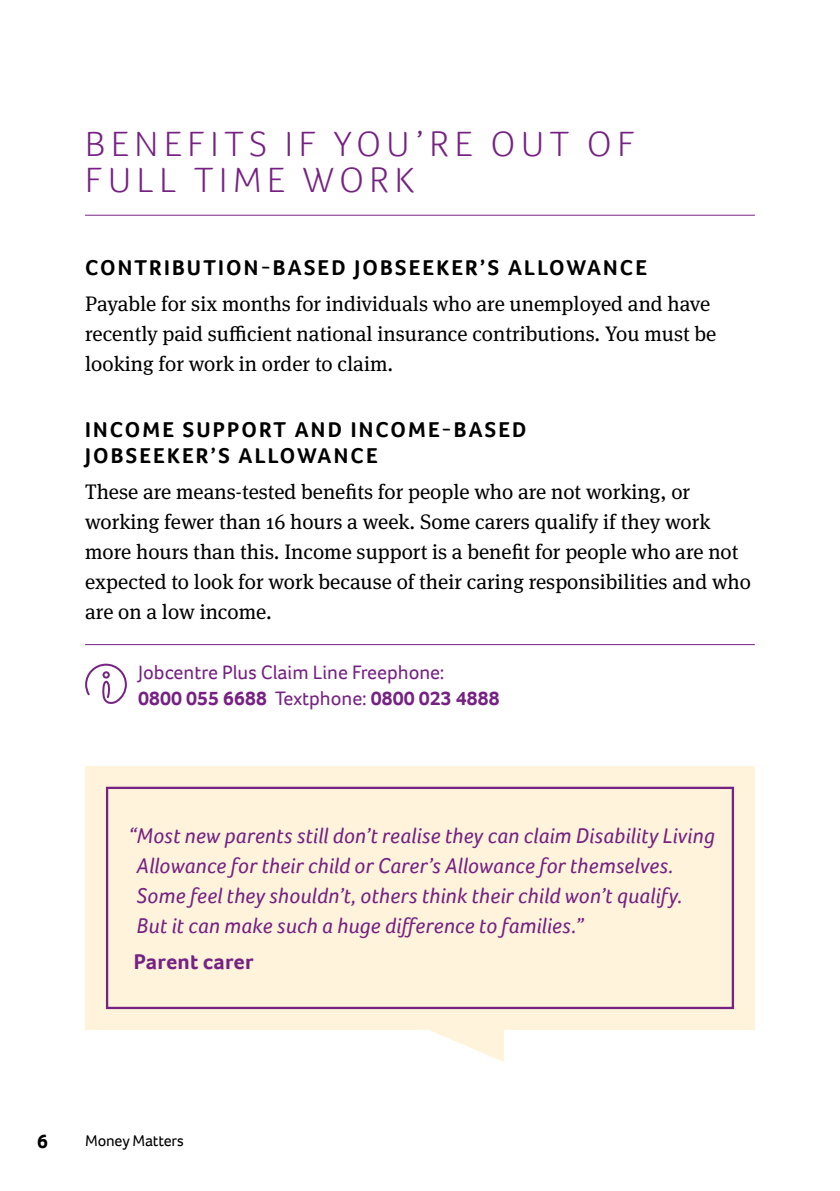
<style>
.page{position:relative;width:840px;height:1191px;background:#fff}
.page>*{position:absolute;margin:0;border:0;box-sizing:border-box;transform-origin:0 0}
.t1{font:300 36px/36px "Foco";letter-spacing:.155em;color:#762283}
.t2{font:italic 22px/30px "Foco";letter-spacing:.005em;color:#762283}
.t3{font:700 22px/26.4px "Foco";letter-spacing:.1em;color:#000}
.t4{font:700 22px "Foco";letter-spacing:.01em;color:#762283}
.t5{font:21px/30px "Meta Serif OT";color:#000}
.t6{font:20px/26px "Foco";color:#762283}
.t7{font:700 20px "Foco";color:#000}
.t8{font:16px "Foco";letter-spacing:-.01em;color:#000}
.s1{font-weight:700}
</style>
<div class="page">
<hr style="left:85px;top:215px;width:669px;height:1px;background:#762283">
<hr style="left:85px;top:644px;width:669px;height:1px;background:#762283">
<svg style="left:85px;top:663px;width:42px;height:41px"></svg>
<div style="left:85px;top:766px;width:669px;height:264px;background:#fff4db"></div>
<div style="left:106px;top:786px;width:627px;height:223px;border:2px solid #762283"></div>
<svg style="left:430px;top:1030px;width:74px;height:32px"></svg>
<h1 class="t1" style="left:85px;top:125px;width:550px">B ENEFITS IF YOU’RE OUT OF<br>FULL TIME WORK</h1>
<p class="t3" style="left:85px;top:254px;width:563px">CONTRIBUTION-BASED JOBSEEKER’S ALLOWANCE</p>
<p class="t5" style="left:85px;top:288px;width:632px">Payable for six months for individuals who are unemployed and have recently paid sufficient national insurance contributions. You must be looking for work in order to claim.</p>
<p class="t3" style="left:85px;top:416px;width:440px">INCOME SUPPORT AND INCOME-BASED<br>JOBSEEKER’S ALLOWANCE</p>
<p class="t5" style="left:85px;top:477px;width:667px">These are means-tested benefits for people who are not working, or working fewer than 16 hours a week. Some carers qualify if they work more hours than this. Income support is a benefit for people who are not expected to look for work because of their caring responsibilities and who are on a low income.</p>
<p class="t6" style="left:138px;top:659px;width:363px">Jobcentre Plus Claim Line Freephone:<br><span class="s1">0800 055 6688</span> Textphone: <span class="s1">0800 023 4888</span></p>
<p class="t2" style="left:136px;top:820px;width:579px;text-indent:-9px">“Most new parents still don’t realise they can claim Disability Living Allowance for their child or Carer’s Allowance for themselves.<br>Some feel they shouldn’t, others think their child won’t qualify.<br>But it can make such a huge difference to families.”</p>
<p class="t4" style="left:134px;top:946px;width:121px">PARENT CARER</p>
<p class="t7" style="left:37px;top:1128px;width:12px">6</p>
<p class="t8" style="left:85px;top:1130px;width:100px">Money Matters</p>
</div>
